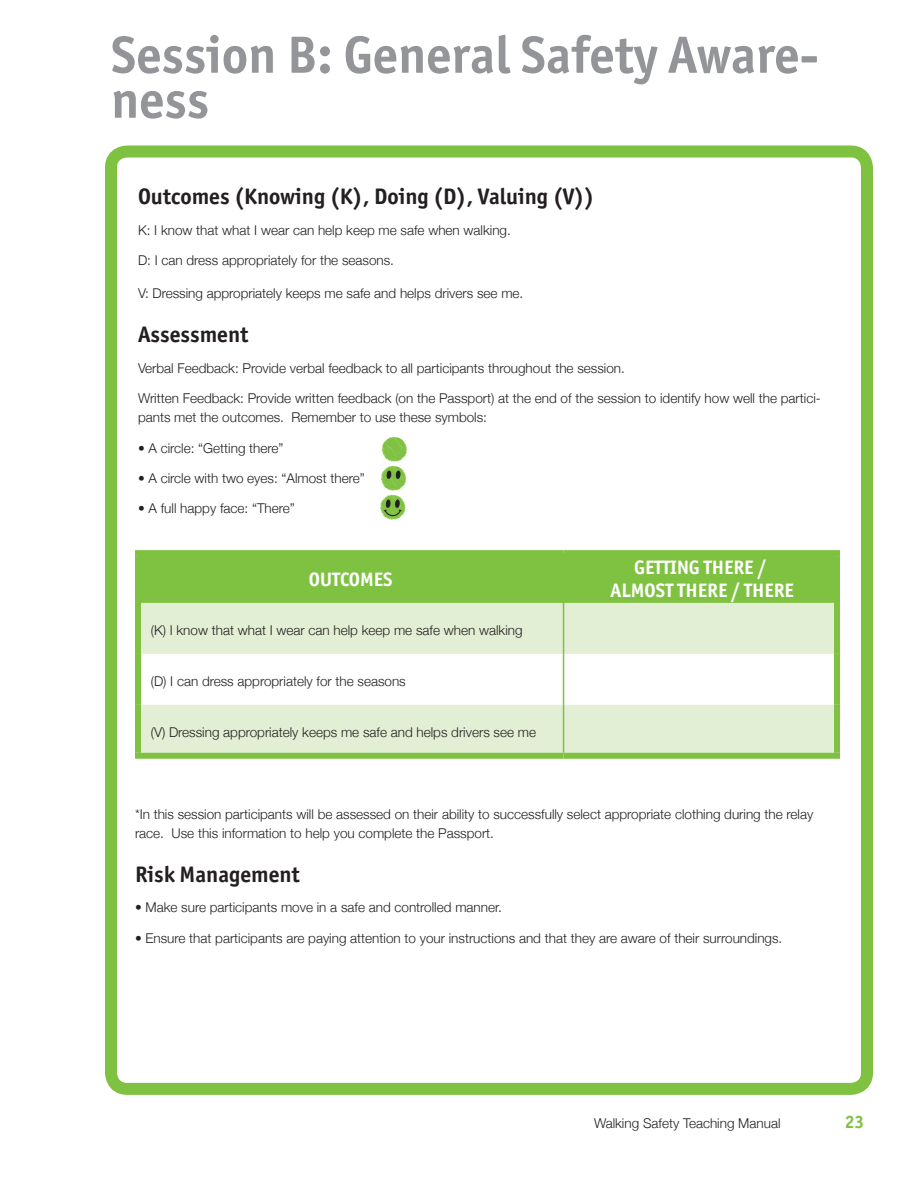
<style>
.page{position:relative;width:918px;height:1188px;background:#fff}
.page>*{position:absolute;margin:0;border:0;box-sizing:border-box;transform-origin:0 0}
.Heading_1_5{font:700 52.5px/45px "Officina San ITC";color:#939598}
.Heading_2{font:700 22.5px "Officina San ITC";color:#231f20}
.Table_heading{font:700 19.5px/22.5px "Officina San ITC";color:#fff;text-align:center}
.t1{font:700 18px "Officina San ITC";color:#7fc241}
.Heading_2-2{font:300 13.5px/19.5px "Helvetica Neue";color:#231f20}
.Table_body{font:300 13.5px "Helvetica Neue";color:#231f20}
</style>
<div class="page">
<div style="left:105px;top:146px;width:768px;height:949px;border:12px solid #7fc241;border-radius:16px"></div>
<div style="left:141px;top:556px;width:693px;height:47px;background:#7fc241"></div>
<svg style="left:141px;top:603px;width:693px;height:150px;fill:#e2efd4"></svg>
<div style="left:135px;top:603px;width:6px;height:51px;background:#7fc241"></div>
<div style="left:135px;top:654px;width:6px;height:51px;background:#7fc241"></div>
<div style="left:135px;top:705px;width:6px;height:48px;background:#7fc241"></div>
<div style="left:135px;top:753px;width:429px;height:6px;background:#7fc241"></div>
<div style="left:135px;top:556px;width:6px;height:47px;background:#7fc241"></div>
<div style="left:135px;top:550px;width:429px;height:6px;background:#7fc241"></div>
<div style="left:564px;top:550px;width:276px;height:6px;background:#7fc241"></div>
<div style="left:561px;top:556px;width:6px;height:47px;background:#7fc241"></div>
<div style="left:834px;top:556px;width:6px;height:47px;background:#7fc241"></div>
<hr style="left:563px;top:603px;width:1px;height:51px;background:#7fc241">
<hr style="left:563px;top:654px;width:1px;height:51px;background:#7fc241">
<div style="left:834px;top:603px;width:6px;height:51px;background:#7fc241"></div>
<div style="left:834px;top:654px;width:6px;height:51px;background:#7fc241"></div>
<hr style="left:563px;top:705px;width:1px;height:48px;background:#7fc241">
<div style="left:834px;top:705px;width:6px;height:48px;background:#7fc241"></div>
<div style="left:564px;top:753px;width:276px;height:6px;background:#7fc241"></div>
<svg style="left:380px;top:437px;width:27px;height:83px"></svg>
<p class="Heading_1_5" style="left:111px;top:32px;width:709px">Session B: General Safety Aware&shy;ness</p>
<p class="Heading_2" style="left:138px;top:183px;width:458px">Outcomes (Knowing (K), Doing (D), Valuing (V))</p>
<p class="Heading_2-2" style="left:138px;top:219px;width:374px">K: I know that what I wear can help keep me safe when walking.</p>
<p class="Heading_2-2" style="left:138px;top:250px;width:258px">D: I can dress appropriately for the seasons.</p>
<p class="Heading_2-2" style="left:138px;top:283px;width:387px">V: Dressing appropriately keeps me safe and helps drivers see me.</p>
<p class="Heading_2" style="left:138px;top:321px;width:112px">Assessment</p>
<p class="Heading_2-2" style="left:138px;top:357px;width:488px">Verbal Feedback: Provide verbal feedback to all participants throughout the session.</p>
<p class="Heading_2-2" style="left:138px;top:388px;width:684px">Written Feedback: Provide written feedback (on the Passport) at the end of the session to identify how well the partici&shy;pants met the outcomes. Remember to use these symbols:</p>
<p class="Heading_2-2" style="left:138px;top:437px;width:147px">• A circle: “Getting there”</p>
<p class="Heading_2-2" style="left:138px;top:468px;width:228px">• A circle with two eyes: “Almost there”</p>
<p class="Heading_2-2" style="left:138px;top:498px;width:158px">• A full happy face: “There”</p>
<p class="Table_heading" style="left:309px;top:568px;width:85px">OUTCOMES</p>
<p class="Table_body" style="left:151px;top:619px;width:373px">(K) I know that what I wear can help keep me safe when walking</p>
<p class="Table_body" style="left:151px;top:670px;width:257px">(D) I can dress appropriately for the seasons</p>
<p class="Table_body" style="left:151px;top:721px;width:387px">(V) Dressing appropriately keeps me safe and helps drivers see me</p>
<p class="Table_heading" style="left:611px;top:556px;width:185px">GETTING THERE /<br>ALMOST THERE / THERE</p>
<p class="Heading_2-2" style="left:135px;top:803px;width:680px">*In this session participants will be assessed on their ability to successfully select appropriate clothing during the relay race. Use this information to help you complete the Passport.</p>
<p class="Heading_2" style="left:135px;top:861px;width:166px">Risk Management</p>
<p class="Heading_2-2" style="left:135px;top:897px;width:368px">• Make sure participants move in a safe and controlled manner.</p>
<p class="Heading_2-2" style="left:135px;top:927px;width:649px">• Ensure that participants are paying attention to your instructions and that they are aware of their surroundings.</p>
<p class="Heading_2-2" style="left:594px;top:1113px;width:188px">Walking Safety Teaching Manual</p>
<h3 class="t1" style="left:845px;top:1111px;width:21px">23</h3>
</div>
